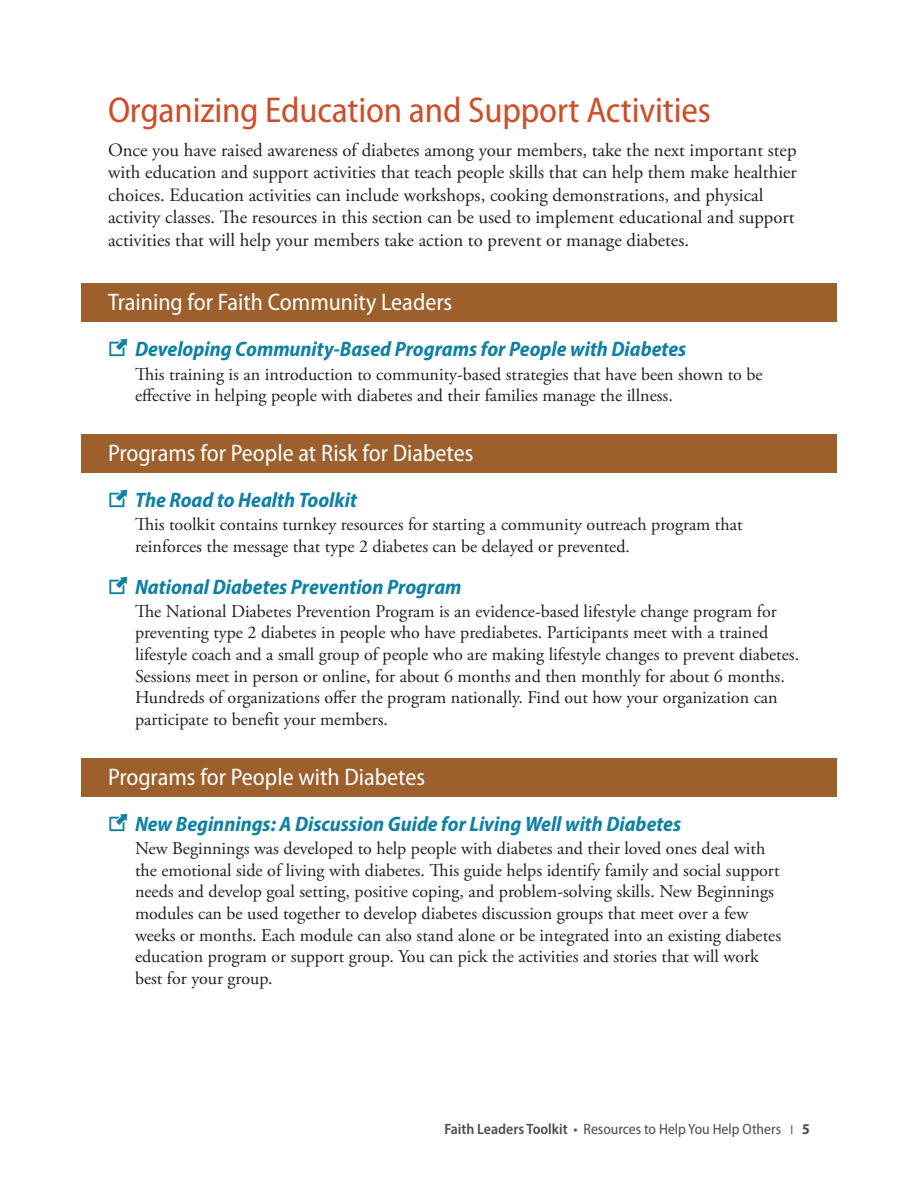
<style>
.page{position:relative;width:918px;height:1188px;background:#fff}
.page>*{position:absolute;margin:0;border:0;box-sizing:border-box;transform-origin:0 0}
.t1{font:semi-condensed 36px "Myriad Pro";letter-spacing:-.005em;color:#ce4d27}
.t2{font:semi-condensed 24px "Myriad Pro";color:#fff}
.t3{font:italic 700 semi-condensed 21px "Myriad Pro";color:#0d81a5}
.t4{font:18.75px/22.5px "Adobe Garamond Pro";color:#231f20}
.t5{font:18px/21.6px "Adobe Garamond Pro";color:#231f20}
.t6{font:semi-condensed 15px "Myriad Pro";color:#4b4c4d}
.s1{font-weight:600}
.s2{font-size:9px}
.s3{font-weight:700}
</style>
<div class="page">
<div style="left:81px;top:283px;width:756px;height:39px;background:#9d5f2c"></div>
<div style="left:81px;top:434px;width:756px;height:39px;background:#9d5f2c"></div>
<div style="left:81px;top:758px;width:756px;height:39px;background:#9d5f2c"></div>
<h2 class="t1" style="left:108px;top:90px;width:604px">Organizing Education and Support Activities</h2>
<p class="t4" style="left:108px;top:139px;width:690px">Once you have raised awareness of diabetes among your members, take the next important step with education and support activities that teach people skills that can help them make healthier choices. Education activities can include workshops, cooking demonstrations, and physical activity classes. The resources in this section can be used to implement educational and support activities that will help your members take action to prevent or manage diabetes.</p>
<h3 class="t2" style="left:108px;top:289px;width:346px">Training for Faith Community Leaders</h3>
<p class="t3" style="left:135px;top:336px;width:553px">Developing Community-Based Programs for People with Diabetes</p>
<p class="t5" style="left:135px;top:364px;width:629px">This training is an introduction to community-based strategies that have been shown to be effective in helping people with diabetes and their families manage the illness.</p>
<h3 class="t2" style="left:108px;top:440px;width:367px">Programs for People at Risk for Diabetes</h3>
<p class="t3" style="left:135px;top:487px;width:223px">The Road to Health Toolkit</p>
<p class="t5" style="left:135px;top:515px;width:609px">This toolkit contains turnkey resources for starting a community outreach program that reinforces the message that type 2 diabetes can be delayed or prevented.</p>
<p class="t3" style="left:135px;top:573px;width:328px">National Diabetes Prevention Program</p>
<p class="t5" style="left:135px;top:601px;width:666px">The National Diabetes Prevention Program is an evidence-based lifestyle change program for preventing type 2 diabetes in people who have prediabetes. Participants meet with a trained lifestyle coach and a small group of people who are making lifestyle changes to prevent diabetes.<br>Sessions meet in person or online, for about 6 months and then monthly for about 6 months.<br>Hundreds of organizations offer the program nationally. Find out how your organization can participate to benefit your members.</p>
<h3 class="t2" style="left:108px;top:764px;width:319px">Programs for People with Diabetes</h3>
<p class="t3" style="left:135px;top:810px;width:548px">New Beginnings: A Discussion Guide for Living Well with Diabetes</p>
<p class="t5" style="left:135px;top:838px;width:648px">New Beginnings was developed to help people with diabetes and their loved ones deal with the emotional side of living with diabetes. This guide helps identify family and social support needs and develop goal setting, positive coping, and problem-solving skills. New Beginnings modules can be used together to develop diabetes discussion groups that meet over a few weeks or months. Each module can also stand alone or be integrated into an existing diabetes education program or support group. You can pick the activities and stories that will work best for your group.</p>
<p class="t6" style="left:444px;top:1121px;width:367px"><span class="s1">Faith Leaders Toolkit</span> • Resources to Help You Help Others <span class="s2">|</span> <span class="s3">5</span></p>
</div>
